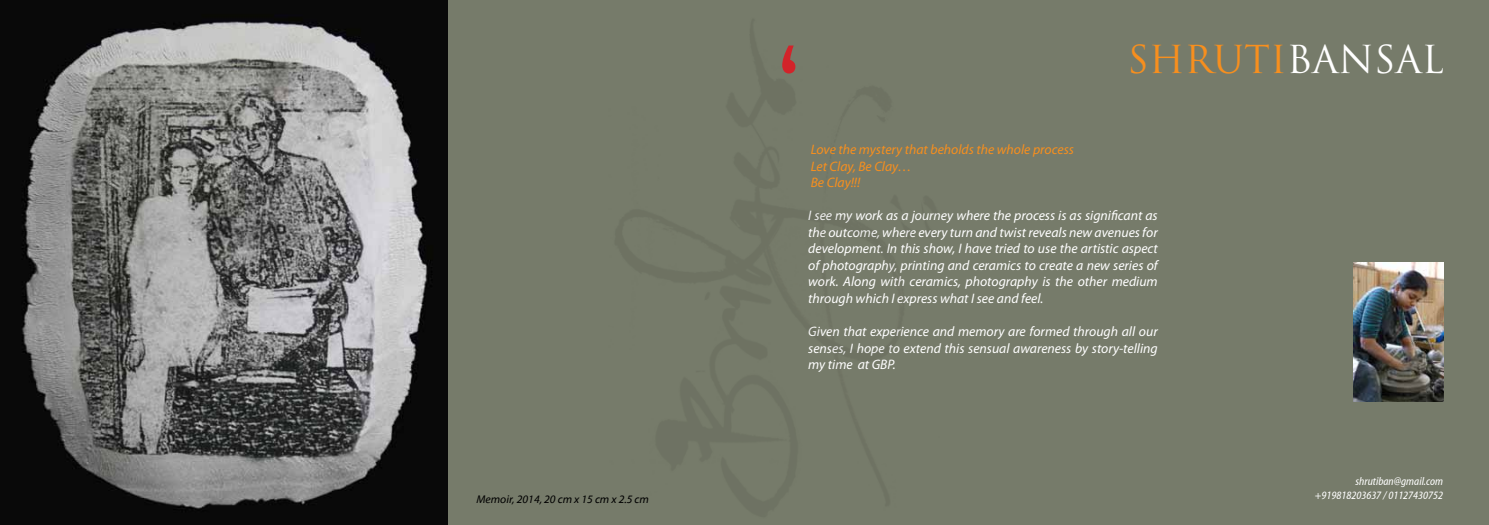
<style>
.page{position:relative;width:1489px;height:525px;background:#fff}
.page>*{position:absolute;margin:0;border:0;box-sizing:border-box;transform-origin:0 0}
.t1{font:800 condensed 75px "Abadi";color:#d2232a}
.t2{font:37.5px "Trajan Pro";color:#f78f1e}
.t3{font:italic 13.75px/16.5px "Myriad Pro";color:#fff;text-align:justify}
.t4{font:italic 13.75px/16.5px "Myriad Pro";color:#f78f1e}
.t5{font:italic condensed 11.25px/13.5px "Myriad Web Pro";color:#fff;text-align:right}
.t6{font:italic 11.25px "Myriad Web Pro";color:#000}
.s1{color:#fff}
</style>
<div class="page">
<div style="left:0;top:0;width:1488px;height:524px;background:#767b6a"></div>
<img style="left:0;top:0;width:447px;height:524px">
<img style="left:1353px;top:262px;width:89px;height:139px">
<p class="t6" style="left:476px;top:493px;width:174px">Memoir, 2014, 20 cm x 15 cm x 2.5 cm</p>
<h1 class="t1" style="left:778px;top:28px;width:23px">‘</h1>
<h2 class="t2" style="left:1127px;top:35px;width:318px">SHRUTI<span class="s1">BANSAL</span></h2>
<p class="t4" style="left:810px;top:141px;width:265px">Love the mystery that beholds the whole process<br>Let Clay, Be Clay…<br>Be Clay!!!</p>
<p class="t3" style="left:808px;top:207px;width:351px">I see my work as a journey where the process is as significant as the outcome, where every turn and twist reveals new avenues for development. In this show, I have tried to use the artistic aspect of photography, printing and ceramics to create a new series of work. Along with ceramics, photography is the other medium through which I express what I see and feel.</p>
<p class="t3" style="left:808px;top:323px;width:351px">Given that experience and memory are formed through all our senses, I hope to extend this sensual awareness by story-telling my time at GBP.</p>
<p class="t5" style="left:1314px;top:474px;width:130px">shrutiban@gmail.com +919818203637 / 01127430752</p>
</div>
